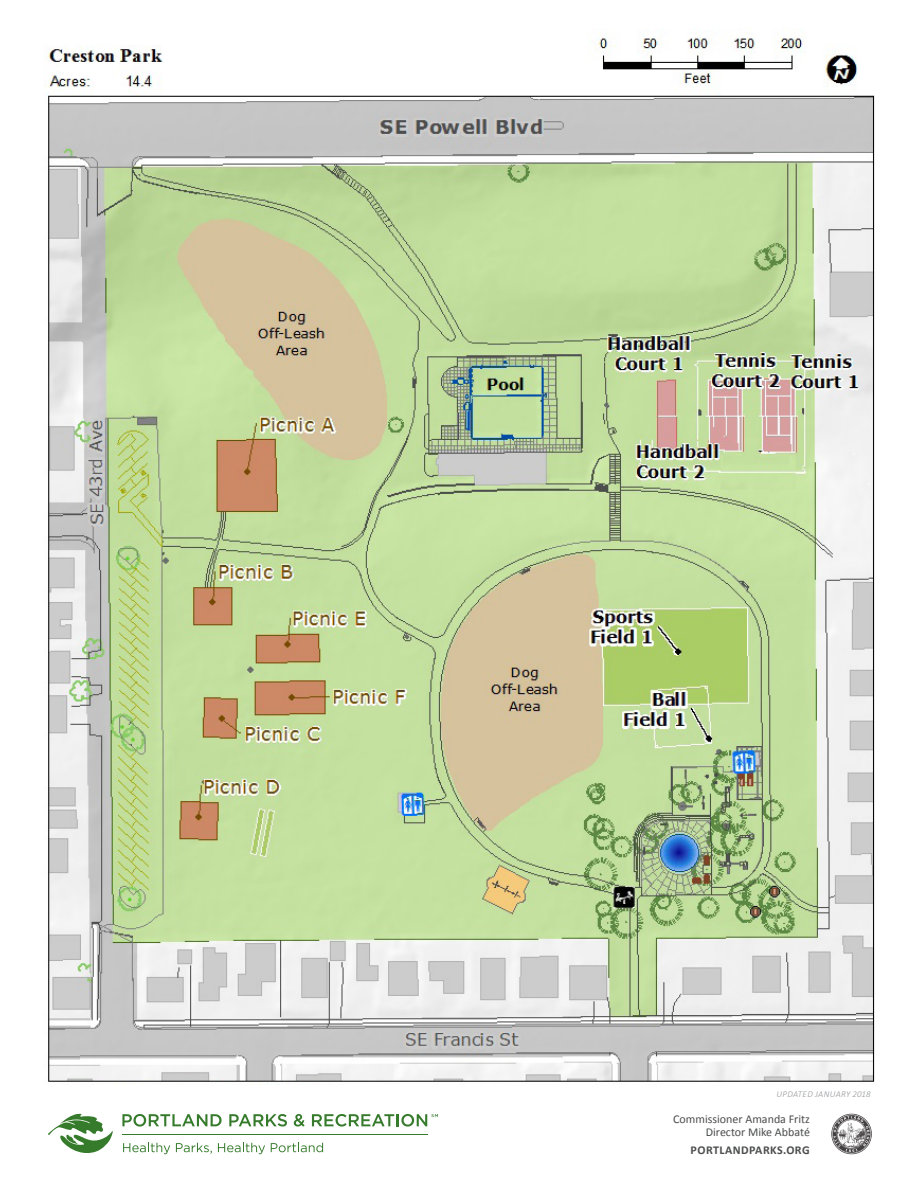
<style>
.page{position:relative;width:918px;height:1188px;background:#fff}
.page>*{position:absolute;margin:0;border:0;box-sizing:border-box;transform-origin:0 0}
.t1{font:12px/13.5px "Calibri";color:#4b4c4d;text-align:right}
.t2{font:700 12px "Calibri";letter-spacing:.04em;color:#4b4c4d}
.t3{font:italic 300 9px "Calibri";letter-spacing:.025em;color:#939598}
</style>
<div class="page">
<svg style="left:831px;top:1114px;width:41px;height:40px"></svg>
<svg style="left:122px;top:1114px;width:100px;height:13px"></svg>
<svg style="left:229px;top:1114px;width:58px;height:13px"></svg>
<svg style="left:294px;top:1114px;width:11px;height:13px"></svg>
<svg style="left:123px;top:1143px;width:47px;height:11px"></svg>
<svg style="left:176px;top:1143px;width:36px;height:11px"></svg>
<svg style="left:218px;top:1143px;width:47px;height:11px"></svg>
<svg style="left:271px;top:1143px;width:52px;height:9px"></svg>
<hr style="left:122px;top:1135px;width:306px;height:1px;background:#357b2b">
<svg style="left:48px;top:1114px;width:65px;height:39px"></svg>
<svg style="left:312px;top:1114px;width:126px;height:13px"></svg>
<img style="left:44px;top:33px;width:831px;height:1051px">
<p class="t3" style="left:777px;top:1088px;width:96px">UPDATED JANUARY 2018</p>
<p class="t1" style="left:673px;top:1112px;width:138px">Commissioner Amanda Fritz<br>Director Mike Abbaté</p>
<p class="t2" style="left:691px;top:1143px;width:121px">PORTLANDPARKS.ORG</p>
</div>
